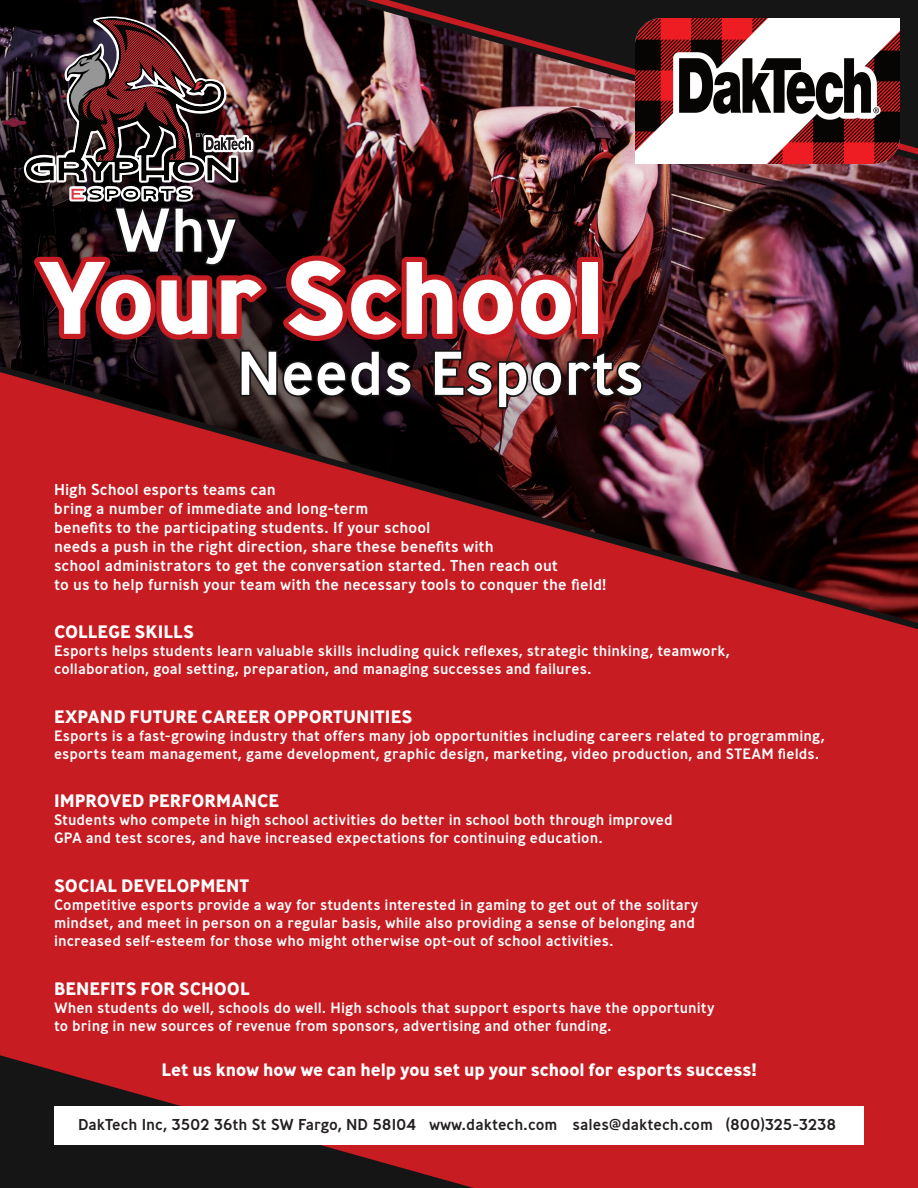
<style>
.page{position:relative;width:918px;height:1188px;background:#fff}
.page>*{position:absolute;margin:0;border:0;box-sizing:border-box;transform-origin:0 0}
.t1{font:700 102.75px "Ministry";color:#fff}
.t2{font:500 61.65px "Ministry";color:#fff}
.t3{font:700 18px "Ministry";color:#fff}
.t4{font:500 15.75px/18.9px "Ministry";letter-spacing:.005em;color:#fff}
.t5{font:500 15.75px "Ministry";color:#231f20}
.t6{font:500 15px/18px "Ministry";letter-spacing:.005em;color:#fff}
</style>
<div class="page">
<div style="left:0;top:623px;width:918px;height:565px;background:#c61c22"></div>
<img style="left:0;top:0;width:918px;height:623px">
<div style="left:54px;top:1106px;width:810px;height:39px;background:#fff"></div>
<img style="left:645px;top:19px;width:254px;height:145px">
<svg style="left:54px;top:410px;width:176px;height:96px"></svg>
<img style="left:20px;top:0;width:625px;height:410px">
<img style="left:26px;top:19px;width:227px;height:181px">
<h2 class="t2" style="left:114px;top:191px;width:124px">Why</h2>
<h1 class="t1" style="left:38px;top:231px;width:568px">Your School</h1>
<h2 class="t2" style="left:237px;top:334px;width:409px">Needs Esports</h2>
<p class="t4" style="left:54px;top:480px;width:554px">High School esports teams can<br>bring a number of immediate and long-term<br>benefits to the participating students. If your school<br>needs a push in the right direction, share these benefits with<br>school administrators to get the conversation started. Then reach out<br>to us to help furnish your team with the necessary tools to conquer the field!</p>
<p class="t3" style="left:54px;top:620px;width:142px">COLLEGE SKILLS</p>
<p class="t6" style="left:54px;top:642px;width:677px">Esports helps students learn valuable skills including quick reflexes, strategic thinking, teamwork, collaboration, goal setting, preparation, and managing successes and failures.</p>
<p class="t3" style="left:54px;top:705px;width:360px">EXPAND FUTURE CAREER OPPORTUNITIES</p>
<p class="t6" style="left:54px;top:726px;width:772px">Esports is a fast-growing industry that offers many job opportunities including careers related to programming, esports team management, game development, graphic design, marketing, video production, and STEAM fields.</p>
<p class="t3" style="left:54px;top:790px;width:226px">IMPROVED PERFORMANCE</p>
<p class="t6" style="left:54px;top:811px;width:620px">Students who compete in high school activities do better in school both through improved<br>GPA and test scores, and have increased expectations for continuing education.</p>
<p class="t3" style="left:54px;top:874px;width:197px">SOCIAL DEVELOPMENT</p>
<p class="t6" style="left:54px;top:896px;width:646px">Competitive esports provide a way for students interested in gaming to get out of the solitary mindset, and meet in person on a regular basis, while also providing a sense of belonging and increased self-esteem for those who might otherwise opt-out of school activities.</p>
<p class="t3" style="left:54px;top:977px;width:197px">BENEFITS FOR SCHOOL</p>
<p class="t6" style="left:54px;top:998px;width:662px">When students do well, schools do well. High schools that support esports have the opportunity to bring in new sources of revenue from sponsors, advertising and other funding.</p>
<p class="t3" style="left:161px;top:1058px;width:597px">Let us know how we can help you set up your school for esports success!</p>
<p class="t5" style="left:78px;top:1114px;width:760px">DakTech Inc, 3502 36th St SW Fargo, ND 58104 www.daktech.com sales@daktech.com (800)325-3238</p>
</div>
